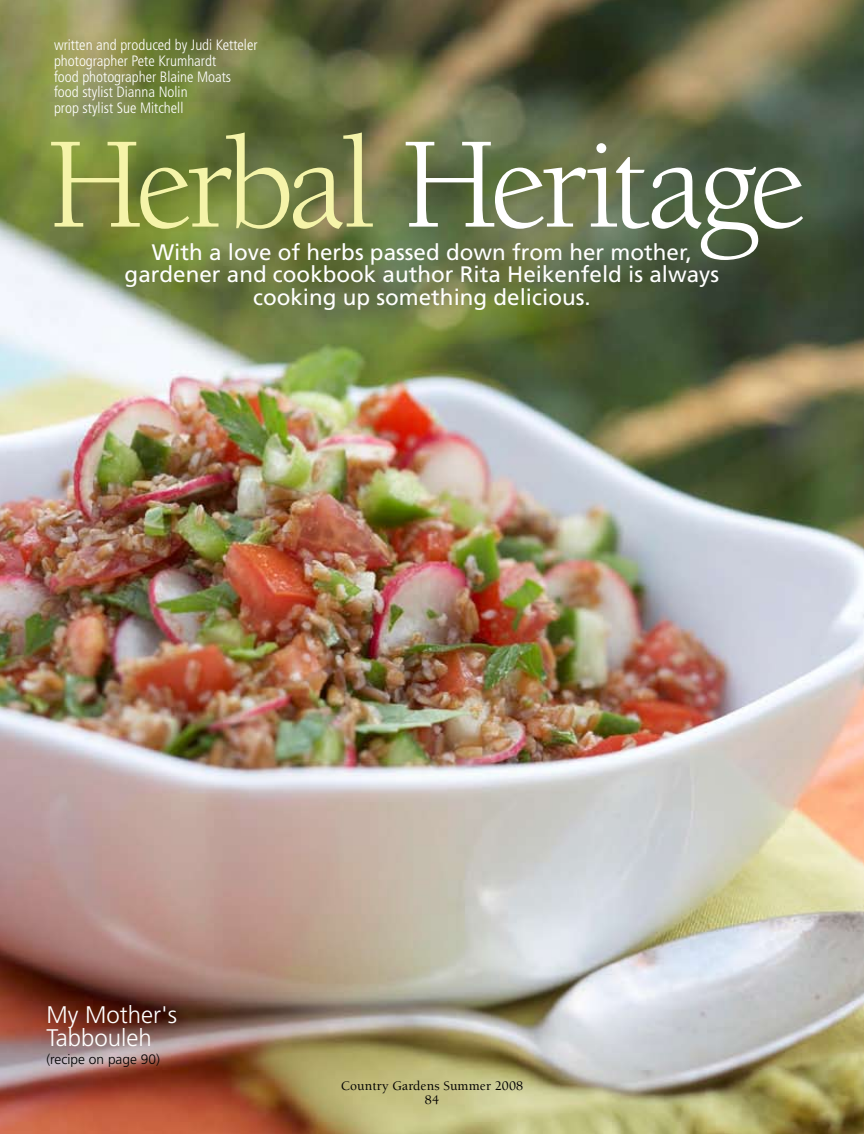
<style>
.page{position:relative;width:864px;height:1134px;background:#fff}
.page>*{position:absolute;margin:0;border:0;box-sizing:border-box;transform-origin:0 0}
.t1{font:133.5px "Berkeley";letter-spacing:-.055em;color:#fff}
.t2{font:300 24px/22.5px "Frutiger";color:#fff}
.t3{font:22.5px/22.5px "Frutiger";color:#fff;text-align:center}
.t4{font:300 condensed 15px/15.8px "Frutiger";color:#fff}
.t5{font:300 13.65px "Frutiger";color:#000}
.t6{font:500 13.5px/13.5px "Berkeley";letter-spacing:.01em;color:#000;text-align:center}
.s1{color:#f5f4a9}
</style>
<div class="page">
<img style="left:0;top:0;width:864px;height:1134px">
<p class="t4" style="left:54px;top:37px;width:205px">written and produced by Judi Ketteler photographer Pete Krumhardt<br>food photographer Blaine Moats food stylist Dianna Nolin<br>prop stylist Sue Mitchell</p>
<h1 class="t1" style="left:47px;top:114px;width:761px"><span class="s1">Herbal</span> Heritage</h1>
<h3 class="t3" style="left:125px;top:241px;width:596px">With a love of herbs passed down from her mother, gardener and cookbook author Rita Heikenfeld is always cooking up something delicious.</h3>
<h2 class="t2" style="left:46px;top:1004px;width:132px">My Mother's<br>Tabbouleh</h2>
<p class="t5" style="left:46px;top:1051px;width:115px">(recipe on page 90)</p>
<p class="t6" style="left:341px;top:1079px;width:184px">Country Gardens Summer 2008<br>84</p>
</div>
